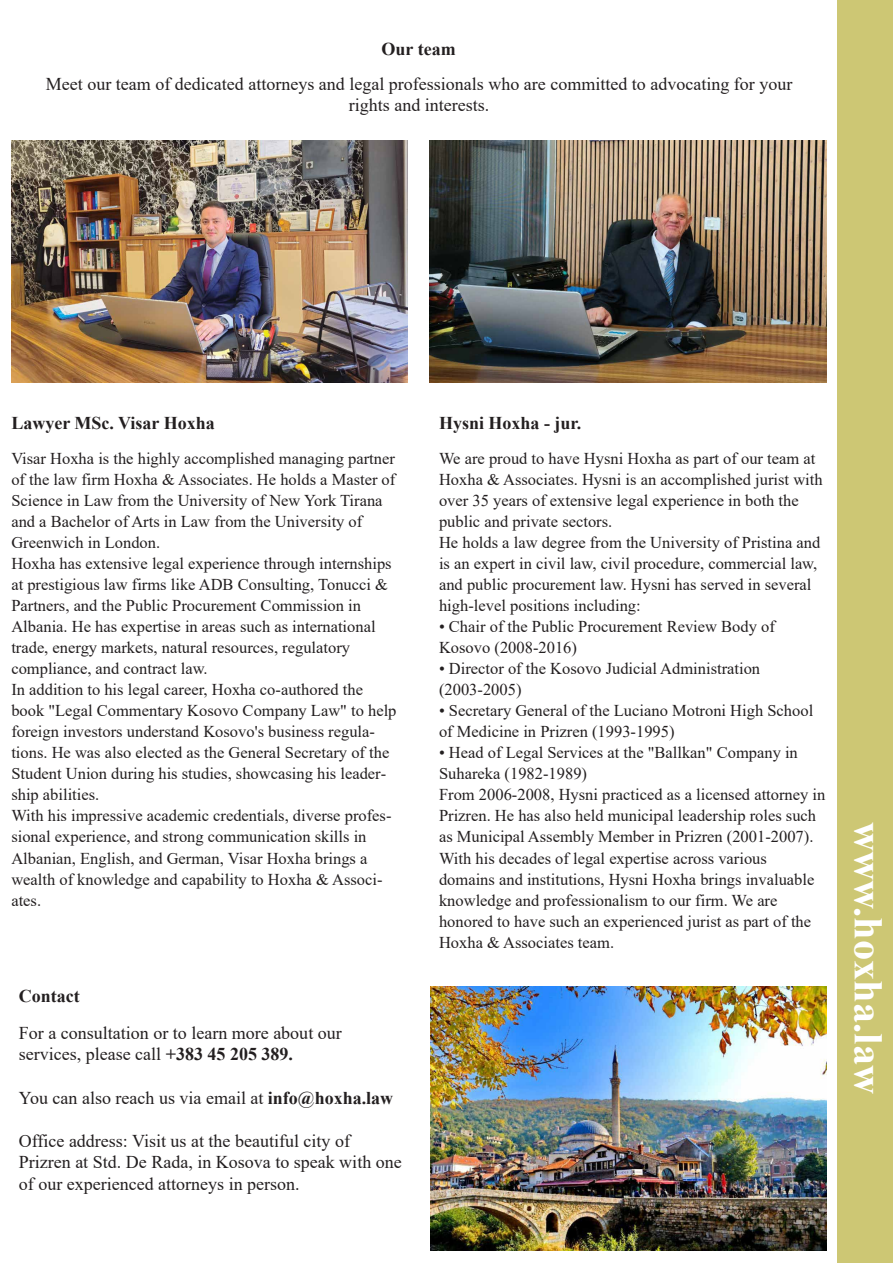
<style>
.page{position:relative;width:893px;height:1263px;background:#fff}
.page>*{position:absolute;margin:0;border:0;box-sizing:border-box;transform-origin:0 0}
.t1{font:700 40.5px "Times New Roman";color:#fff}
.t2{font:18px/21.6px "Times New Roman";color:#231f20}
.t3{font:700 18px "Times New Roman";color:#231f20}
.t4{font:16.5px/21px "Times New Roman";color:#231f20}
.s1{font-weight:700}
</style>
<div class="page">
<div style="left:838px;top:0;width:55px;height:1263px;background:#cdc774"></div>
<img style="left:430px;top:141px;width:397px;height:241px">
<img style="left:11px;top:141px;width:396px;height:241px">
<img style="left:430px;top:986px;width:396px;height:264px">
<p class="t3" style="left:382px;top:36px;width:76px">Our team</p>
<p class="t2" style="left:46px;top:72px;width:748px;text-align:center">Meet our team of dedicated attorneys and legal professionals who are committed to advocating for your rights and interests.</p>
<p class="t3" style="left:11px;top:410px;width:205px">Lawyer MSc. Visar Hoxha</p>
<p class="t4" style="left:11px;top:448px;width:387px">Visar Hoxha is the highly accomplished managing partner of the law firm Hoxha &amp; Associates. He holds a Master of Science in Law from the University of New York Tirana and a Bachelor of Arts in Law from the University of Greenwich in London.<br>Hoxha has extensive legal experience through internships at prestigious law firms like ADB Consulting, Tonucci &amp; Partners, and the Public Procurement Commission in Albania. He has expertise in areas such as international trade, energy markets, natural resources, regulatory compliance, and contract law.<br>In addition to his legal career, Hoxha co-authored the book "Legal Commentary Kosovo Company Law" to help foreign investors understand Kosovo's business regula&shy;tions. He was also elected as the General Secretary of the Student Union during his studies, showcasing his leader&shy;ship abilities.<br>With his impressive academic credentials, diverse profes&shy;sional experience, and strong communication skills in Albanian, English, and German, Visar Hoxha brings a wealth of knowledge and capability to Hoxha &amp; Associ&shy;ates.</p>
<p class="t3" style="left:19px;top:983px;width:62px">Contact</p>
<p class="t2" style="left:19px;top:1021px;width:324px">For a consultation or to learn more about our services, please call <span class="s1">+383 45 205 389.</span></p>
<p class="t2" style="left:19px;top:1086px;width:376px">You can also reach us via email at <span class="s1">info@hoxha.law</span></p>
<p class="t2" style="left:19px;top:1129px;width:384px">Office address: Visit us at the beautiful city of<br>Prizren at Std. De Rada, in Kosova to speak with one of our experienced attorneys in person.</p>
<p class="t3" style="left:439px;top:410px;width:144px">Hysni Hoxha - jur.</p>
<p class="t4" style="left:439px;top:448px;width:385px">We are proud to have Hysni Hoxha as part of our team at Hoxha &amp; Associates. Hysni is an accomplished jurist with over 35 years of extensive legal experience in both the public and private sectors.<br>He holds a law degree from the University of Pristina and is an expert in civil law, civil procedure, commercial law, and public procurement law. Hysni has served in several high-level positions including:</p>
<p class="t4" style="left:439px;top:616px;width:337px">• Chair of the Public Procurement Review Body of<br>Kosovo (2008-2016)</p>
<p class="t4" style="left:439px;top:658px;width:323px">• Director of the Kosovo Judicial Administration (2003-2005)</p>
<p class="t4" style="left:439px;top:700px;width:376px">• Secretary General of the Luciano Motroni High School of Medicine in Prizren (1993-1995)</p>
<p class="t4" style="left:439px;top:742px;width:388px">• Head of Legal Services at the "Ballkan" Company in Suhareka (1982-1989)<br>From 2006-2008, Hysni practiced as a licensed attorney in Prizren. He has also held municipal leadership roles such as Municipal Assembly Member in Prizren (2001-2007).<br>With his decades of legal expertise across various domains and institutions, Hysni Hoxha brings invaluable knowledge and professionalism to our firm. We are honored to have such an experienced jurist as part of the Hoxha &amp; Associates team.</p>
<h1 class="t1" style="left:898px;top:822px;width:274px;rotate:90deg">www.hoxha.law</h1>
</div>
